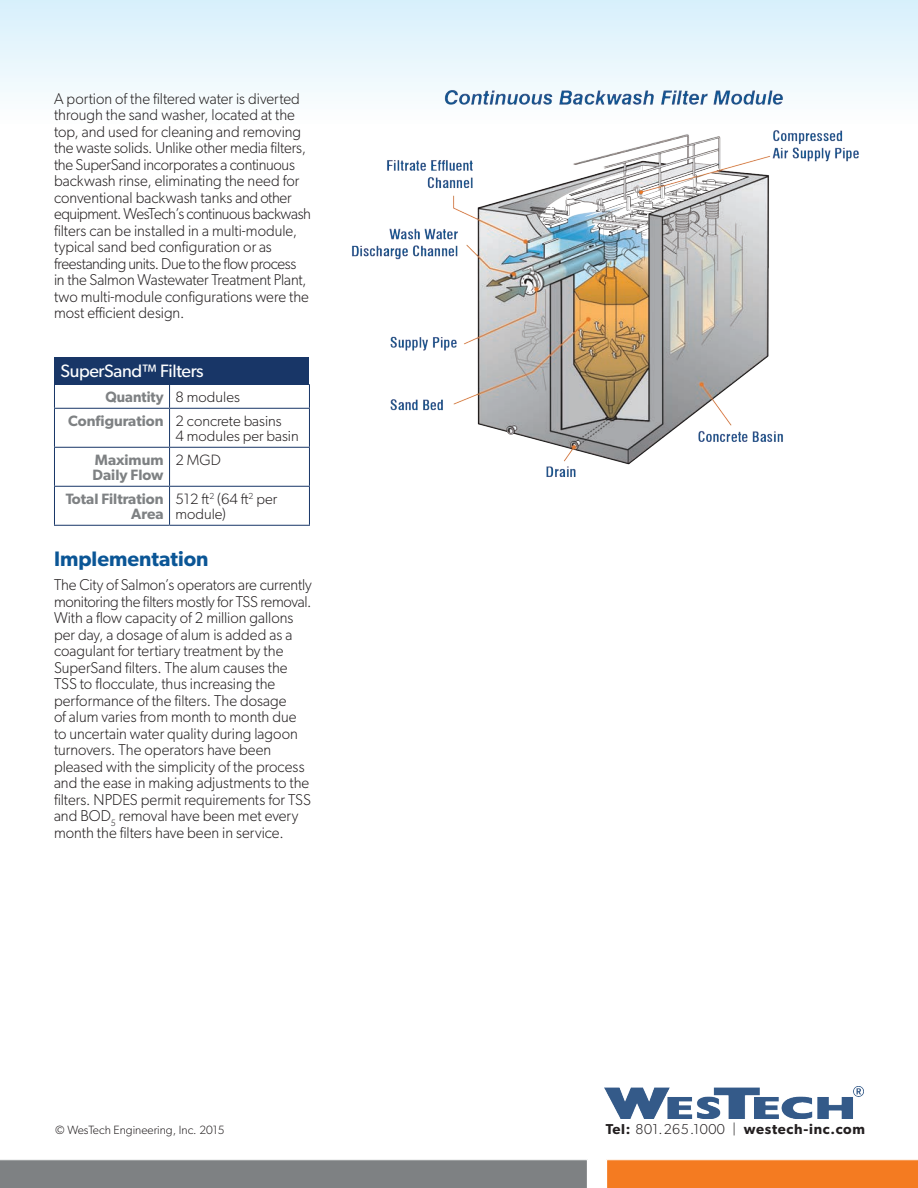
<style>
.page{position:relative;width:918px;height:1188px;background:#fff}
.page>*{position:absolute;margin:0;border:0;box-sizing:border-box;transform-origin:0 0}
.t1{font:600 21px "Gibson";color:#0b5696}
.t2{font:18px "Gibson";letter-spacing:-.02em;color:#fff}
.t3{font:300 15.75px/16.5px "Gibson";color:#231f20;scale:.96 1}
.t4{font:300 15px/24px "Gibson";color:#231f20;text-align:center}
.t5{font:600 15px/15px "Gibson";color:#7e8183}
.t6{font:600 14.4px "Gibson";letter-spacing:.05em;color:#231f20}
.t7{font:300 12px "Gibson";color:#231f20}
.s1{font-weight:600;color:#7e8183}
.s2{font-weight:300}
</style>
<div class="page">
<div style="left:0;top:0;width:918px;height:136px;background:linear-gradient(to bottom,#d7f0fb,#fffffe)"></div>
<div style="left:54px;top:357px;width:255px;height:27px;background:#183667"></div>
<svg style="left:54px;top:384px;width:1px;height:24px"></svg>
<svg style="left:169px;top:384px;width:1px;height:24px"></svg>
<svg style="left:309px;top:384px;width:1px;height:24px"></svg>
<hr style="left:54px;top:408px;width:116px;height:1px;background:#183667">
<hr style="left:54px;top:409px;width:1px;height:38px;background:#183667">
<hr style="left:170px;top:408px;width:140px;height:1px;background:#183667">
<hr style="left:169px;top:409px;width:1px;height:38px;background:#183667">
<hr style="left:309px;top:409px;width:1px;height:38px;background:#183667">
<hr style="left:54px;top:447px;width:116px;height:1px;background:#183667">
<hr style="left:54px;top:448px;width:1px;height:38px;background:#183667">
<hr style="left:170px;top:447px;width:140px;height:1px;background:#183667">
<hr style="left:169px;top:448px;width:1px;height:38px;background:#183667">
<hr style="left:309px;top:448px;width:1px;height:38px;background:#183667">
<hr style="left:54px;top:486px;width:116px;height:1px;background:#183667">
<hr style="left:54px;top:487px;width:1px;height:38px;background:#183667">
<hr style="left:170px;top:486px;width:140px;height:1px;background:#183667">
<hr style="left:169px;top:487px;width:1px;height:38px;background:#183667">
<hr style="left:309px;top:487px;width:1px;height:38px;background:#183667">
<hr style="left:54px;top:525px;width:116px;height:1px;background:#183667">
<hr style="left:170px;top:525px;width:140px;height:1px;background:#183667">
<img style="left:340px;top:90px;width:532px;height:387px">
<div style="left:0;top:1159px;width:588px;height:29px;background:#7e8183"></div>
<svg style="left:606px;top:1159px;width:312px;height:29px"></svg>
<img style="left:604px;top:1086px;width:260px;height:33px">
<p class="t3" style="left:54px;top:90px;width:269px">A portion of the filtered water is diverted through the sand washer, located at the top, and used for cleaning and removing the waste solids. Unlike other media filters, the SuperSand incorporates a continuous backwash rinse, eliminating the need for conventional backwash tanks and other equipment. WesTech’s continuous backwash filters can be installed in a multi-module, typical sand bed configuration or as freestanding units. Due to the flow process in the Salmon Wastewater Treatment Plant, two multi-module configurations were the most efficient design.</p>
<p class="t2" style="left:60px;top:360px;width:145px">SuperSand™ Filters</p>
<p class="t4" style="left:68px;top:385px;width:215px"><span class="s1">Quantity</span> 8 modules<br><span class="s1">Configuration</span> 2 concrete basins</p>
<p class="t4" style="left:176px;top:424px;width:125px">4 modules per basin</p>
<p class="t5" style="left:93px;top:452px;width:72px">Maximum<br>Daily Flow</p>
<p class="t4" style="left:176px;top:448px;width:47px">2 MGD</p>
<p class="t5" style="left:66px;top:491px;width:99px;text-align:right">Total Filtration<br>Area</p>
<p class="t4" style="left:176px;top:491px;width:103px;line-height:15px;text-align:left">512 ft<sup>2</sup> (64 ft<sup>2</sup> per module)</p>
<h1 class="t1" style="left:54px;top:546px;width:156px">Implementation</h1>
<p class="t3" style="left:54px;top:576px;width:270px">The City of Salmon’s operators are currently monitoring the filters mostly for TSS removal.<br>With a flow capacity of 2 million gallons per day, a dosage of alum is added as a coagulant for tertiary treatment by the SuperSand filters. The alum causes the TSS to flocculate, thus increasing the performance of the filters. The dosage<br>of alum varies from month to month due to uncertain water quality during lagoon turnovers. The operators have been pleased with the simplicity of the process and the ease in making adjustments to the filters. NPDES permit requirements for TSS and BOD<sub>5</sub> removal have been met every month the filters have been in service.</p>
<p class="t7" style="left:55px;top:1122px;width:171px">© WesTech Engineering, Inc. 2015</p>
<p class="t6" style="left:606px;top:1120px;width:261px">Tel: <span class="s2">801.265.1000 |</span> westech-inc.com</p>
</div>
